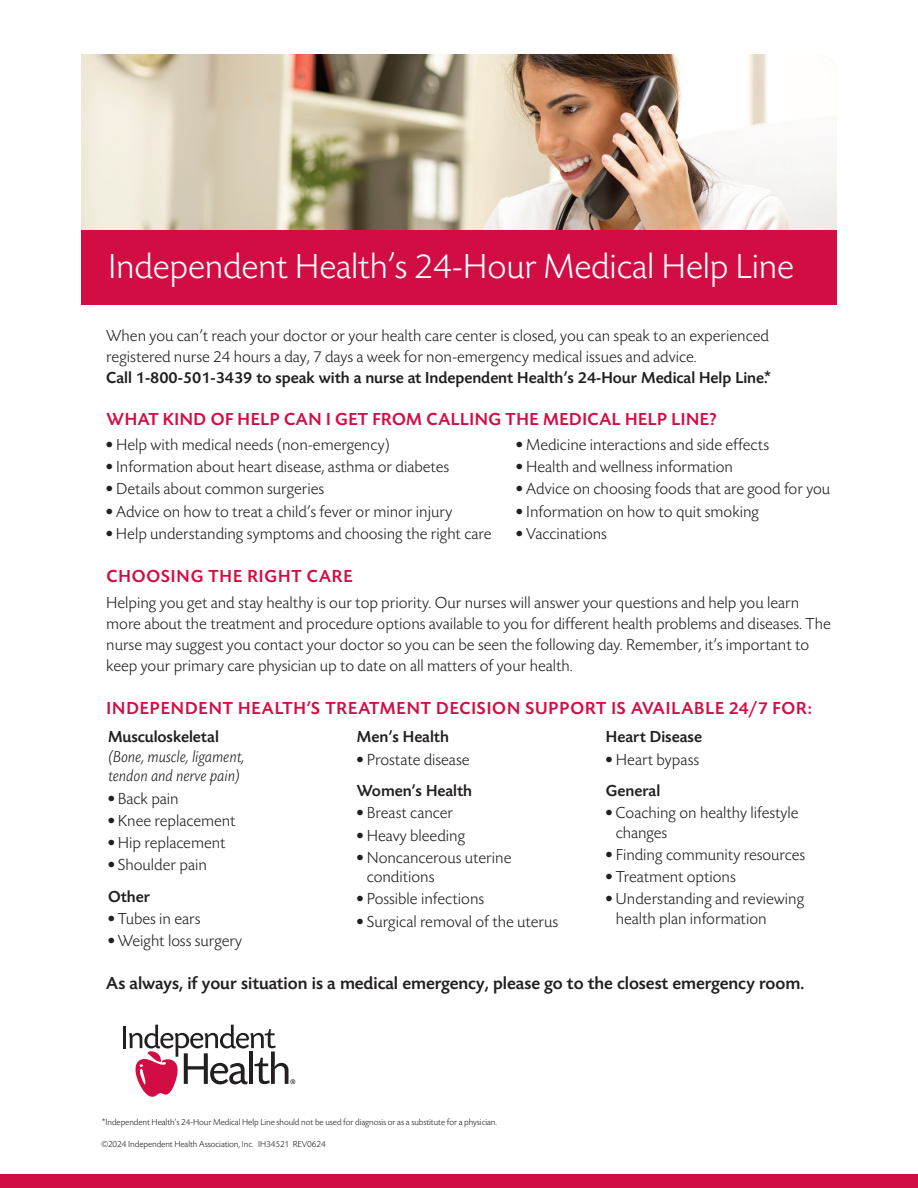
<style>
.page{position:relative;width:918px;height:1188px;background:#fff}
.page>*{position:absolute;margin:0;border:0;box-sizing:border-box;transform-origin:0 0}
.t1{font:300 36px "Today Sans Now Pro";letter-spacing:-.005em;color:#fff}
.t2{font:500 18px "Today Sans Now Pro";letter-spacing:.05em;color:#d20d44}
.t3{font:500 18px "Today Sans Now Pro";color:#231f20}
.t4{font:500 18px "Today Sans Now Pro";letter-spacing:.03em;color:#d20d44}
.t5{font:300 16.5px/21px "Today Sans Now Pro";color:#231f20}
.t6{font:500 16.5px "Today Sans Now Pro";color:#231f20}
.t7{font:italic 300 16.5px/19.5px "Today Sans Now Pro";color:#231f20}
.t8{font:300 9px "Today Sans Now Pro";letter-spacing:-.01em;color:#231f20}
.s1{font-weight:500}
</style>
<div class="page">
<img style="left:81px;top:54px;width:756px;height:176px">
<div style="left:81px;top:230px;width:756px;height:74px;background:#d20d44"></div>
<div style="left:0;top:1175px;width:918px;height:13px;background:#d20d44"></div>
<hr style="left:123px;top:1026px;width:3px;height:22px;background:#231f20">
<svg style="left:129px;top:1025px;width:166px;height:72px"></svg>
<p class="t1" style="left:108px;top:252px;width:687px">Independent Health’s 24-Hour Medical Help Line</p>
<p class="t5" style="left:106px;top:327px;width:666px">When you can’t reach your doctor or your health care center is closed, you can speak to an experienced registered nurse 24 hours a day, 7 days a week for non-emergency medical issues and advice.<br><span class="s1">Call 1-800-501-3439 to speak with a nurse at Independent Health’s 24-Hour Medical Help Line*.</span></p>
<p class="t4" style="left:107px;top:413px;width:612px">WHAT KIND OF HELP CAN I GET FROM CALLING THE MEDICAL HELP LINE?</p>
<p class="t5" style="left:106px;top:436px;width:285px">• Help with medical needs (non-emergency)</p>
<p class="t5" style="left:106px;top:458px;width:345px">• Information about heart disease, asthma or diabetes</p>
<p class="t5" style="left:106px;top:480px;width:220px">• Details about common surgeries</p>
<p class="t5" style="left:106px;top:503px;width:348px">• Advice on how to treat a child’s fever or minor injury</p>
<p class="t5" style="left:106px;top:525px;width:387px">• Help understanding symptoms and choosing the right care</p>
<p class="t5" style="left:516px;top:436px;width:254px">• Medicine interactions and side effects</p>
<p class="t5" style="left:516px;top:458px;width:218px">• Health and wellness information</p>
<p class="t5" style="left:516px;top:480px;width:316px">• Advice on choosing foods that are good for you</p>
<p class="t5" style="left:516px;top:503px;width:244px">• Information on how to quit smoking</p>
<p class="t5" style="left:516px;top:525px;width:92px">• Vaccinations</p>
<p class="t2" style="left:107px;top:569px;width:248px">CHOOSING THE RIGHT CARE</p>
<p class="t5" style="left:106px;top:594px;width:726px">Helping you get and stay healthy is our top priority. Our nurses will answer your questions and help you learn more about the treatment and procedure options available to you for different health problems and diseases. The nurse may suggest you contact your doctor so you can be seen the following day. Remember, it’s important to keep your primary care physician up to date on all matters of your health.</p>
<p class="t2" style="left:107px;top:701px;width:707px">INDEPENDENT HEALTH’S TREATMENT DECISION SUPPORT IS AVAILABLE 24/7 FOR:</p>
<p class="t6" style="left:108px;top:731px;width:112px">Musculoskeletal</p>
<p class="t7" style="left:108px;top:748px;width:138px">(Bone, muscle, ligament, tendon and nerve pain)</p>
<p class="t5" style="left:108px;top:789px;width:72px">• Back pain</p>
<p class="t5" style="left:108px;top:812px;width:129px">• Knee replacement</p>
<p class="t5" style="left:108px;top:834px;width:119px">• Hip replacement</p>
<p class="t5" style="left:108px;top:856px;width:100px">• Shoulder pain</p>
<p class="t6" style="left:108px;top:890px;width:43px">Other</p>
<p class="t5" style="left:108px;top:910px;width:94px">• Tubes in ears</p>
<p class="t5" style="left:108px;top:932px;width:136px">• Weight loss surgery</p>
<p class="t6" style="left:357px;top:731px;width:94px">Men’s Health</p>
<p class="t5" style="left:357px;top:750px;width:114px">• Prostate disease</p>
<p class="t6" style="left:357px;top:784px;width:117px">Women’s Health</p>
<p class="t5" style="left:357px;top:804px;width:98px">• Breast cancer</p>
<p class="t5" style="left:357px;top:826px;width:110px">• Heavy bleeding</p>
<p class="t5" style="left:367px;top:849px;width:146px;line-height:19.5px;text-indent:-10px">• Noncancerous uterine conditions</p>
<p class="t5" style="left:357px;top:890px;width:129px">• Possible infections</p>
<p class="t5" style="left:357px;top:912px;width:203px">• Surgical removal of the uterus</p>
<p class="t6" style="left:606px;top:731px;width:98px">Heart Disease</p>
<p class="t5" style="left:606px;top:750px;width:95px">• Heart bypass</p>
<p class="t6" style="left:606px;top:784px;width:56px">General</p>
<p class="t5" style="left:616px;top:805px;width:184px;line-height:19.5px;text-indent:-10px">• Coaching on healthy lifestyle changes</p>
<p class="t5" style="left:606px;top:846px;width:201px">• Finding community resources</p>
<p class="t5" style="left:606px;top:868px;width:131px">• Treatment options</p>
<p class="t5" style="left:616px;top:891px;width:190px;line-height:19.5px;text-indent:-10px">• Understanding and reviewing health plan information</p>
<p class="t3" style="left:106px;top:976px;width:700px">As always, if your situation is a medical emergency, please go to the closest emergency room.</p>
<p class="t8" style="left:102px;top:1119px;width:397px">*Independent Health’s 24-Hour Medical Help Line should not be used for diagnosis or as a substitute for a physician.</p>
<p class="t8" style="left:102px;top:1140px;width:226px">©2024 Independent Health Association, Inc. IH34521 REV0624</p>
</div>
